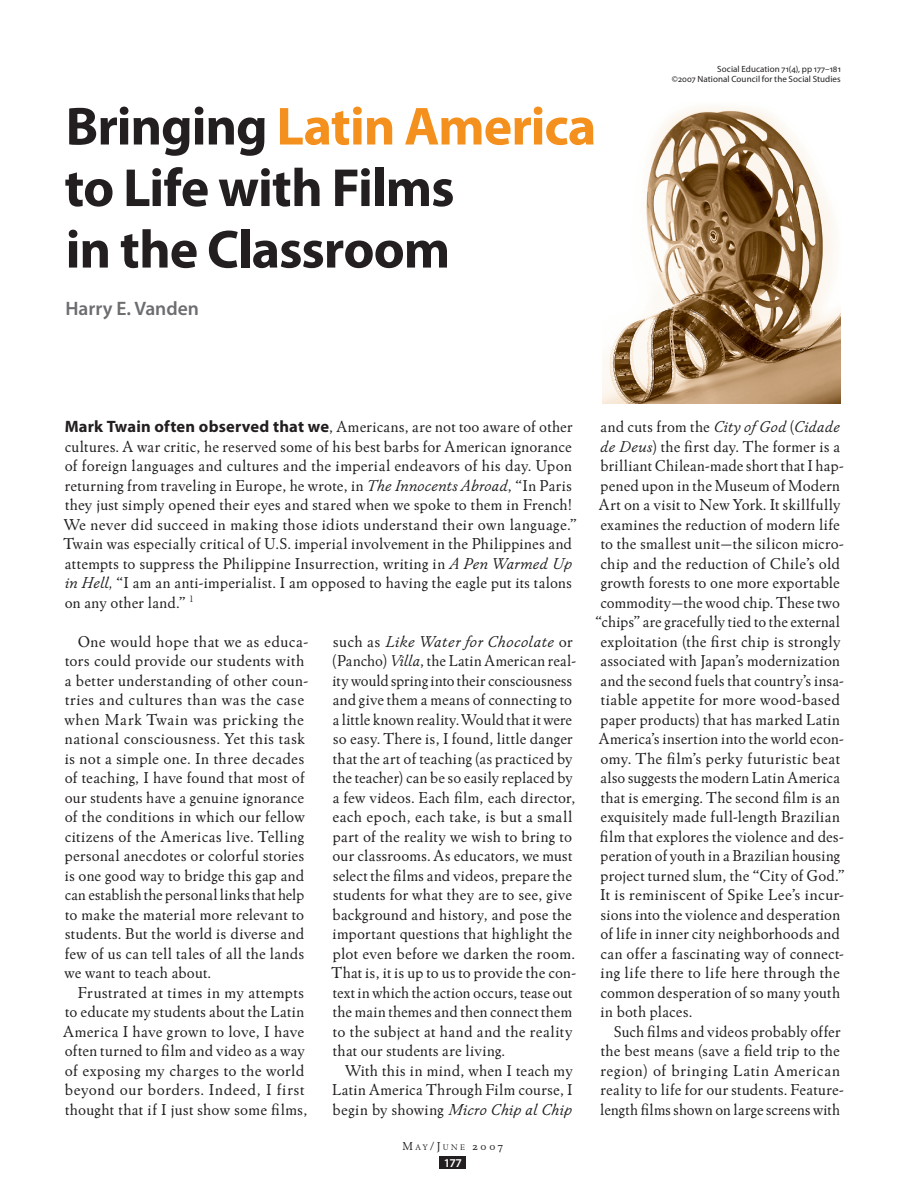
<style>
.page{position:relative;width:905px;height:1202px;background:#fff}
.page>*{position:absolute;margin:0;border:0;box-sizing:border-box;transform-origin:0 0}
.t1{font:700 54px/61.5px "Myriad Pro";letter-spacing:-.02em;color:#231f20}
.t2{font:600 19.5px "Myriad Pro";color:#6c6d70}
.t3{font:16.5px/19.5px "Winchester New ITC";letter-spacing:.015em;color:#231f20}
.t4{font:16.5px "Winchester New ITC Book Italic OS";letter-spacing:.02em;color:#231f20}
.t5{font:16.5px "Winchester New ITC";letter-spacing:.045em;color:#231f20}
.t6{font:12px "Winchester New ITC Book OS";color:#231f20}
.t7{font:600 12px "Myriad Pro";color:#fff}
.t8{font:9px/10.8px "Myriad Pro";letter-spacing:.01em;color:#231f20;text-align:right}
.s1{color:#f4901d}
.s2{font-family:"Myriad Pro";font-weight:700}
.s3{font-family:"Winchester New ITC Book Italic OS"}
.s4{font-family:"Winchester New ITC"}
.s5{font-size:8.4px}
</style>
<div class="page">
<img style="left:602px;top:107px;width:238px;height:297px">
<div style="left:440px;top:1156px;width:26px;height:12px;background:#231f20"></div>
<h1 class="t1" style="left:64px;top:94px;width:533px">Bringing <span class="s1">Latin America </span>to Life with Films<br>in the Classroom</h1>
<p class="t2" style="left:65px;top:296px;width:135px">Harry E. Vanden</p>
<p class="t8" style="left:672px;top:63px;width:170px">Social Education 71(4), pp 177–181<br>©2007 National Council for the Social Studies</p>
<p class="t3" style="left:64px;top:417px;width:514px"><span class="s2">Mark Twain often observed that we</span>, Americans, are not too aware of other cultures. A war critic, he reserved some of his best barbs for American ignorance of foreign languages and cultures and the imperial endeavors of his day. Upon returning from traveling in Europe, he wrote, in <span class="s3">The Innocents Abroad</span>, “In Paris they just simply opened their eyes and stared when we spoke to them in French!<br>We never did succeed in making those idiots understand their own language.” Twain was especially critical of U.S. imperial involvement in the Philippines and attempts to suppress the Philippine Insurrection, writing in <span class="s3">A Pen Warmed Up in Hell,</span> “I am an anti-imperialist. I am opposed to having the eagle put its talons on any other land.” <sup>1</sup></p>
<p class="t3" style="left:65px;top:631px;width:245px;text-indent:13px">One would hope that we as educa&shy;tors could provide our students with a better understanding of other coun&shy;tries and cultures than was the case when Mark Twain was pricking the national consciousness. Yet this task is not a simple one. In three decades of teaching, I have found that most of our students have a genuine ignorance of the conditions in which our fellow citizens of the Americas live. Telling personal anecdotes or colorful stories is one good way to bridge this gap and can establish the personal links that help to make the material more relevant to students. But the world is diverse and few of us can tell tales of all the lands we want to teach about.</p>
<p class="t3" style="left:63px;top:982px;width:246px;text-indent:15px">Frustrated at times in my attempts to educate my students about the Latin America I have grown to love, I have often turned to film and video as a way of exposing my charges to the world beyond our borders. Indeed, I first thought that if I just show some films,</p>
<p class="t4" style="left:333px;top:631px;width:241px"><span class="s4">such as</span> Like Water for Chocolate <span class="s4">or</span></p>
<p class="t3" style="left:331px;top:651px;width:246px">(Pancho) <span class="s3">Villa</span>, the Latin American real&shy;ity would spring into their consciousness and give them a means of connecting to a little known reality. Would that it were so easy. There is, I found, little danger that the art of teaching (as practiced by the teacher) can be so easily replaced by a few videos. Each film, each director, each epoch, each take, is but a small part of the reality we wish to bring to our classrooms. As educators, we must select the films and videos, prepare the students for what they are to see, give background and history, and pose the important questions that highlight the plot even before we darken the room.<br>That is, it is up to us to provide the con&shy;text in which the action occurs, tease out the main themes and then connect them to the subject at hand and the reality that our students are living.</p>
<p class="t3" style="left:332px;top:1060px;width:242px;text-align:right">With this in mind, when I teach my<br>Latin America Through Film course, I</p>
<p class="t4" style="left:332px;top:1099px;width:241px"><span class="s4">begin by showing</span> Micro Chip al Chip</p>
<p class="t6" style="left:402px;top:1138px;width:102px">M<span class="s5">AY</span>/J<span class="s5">UNE</span> 2007</p>
<p class="t7" style="left:444px;top:1154px;width:20px">177</p>
<p class="t3" style="left:600px;top:417px;width:241px">and cuts from the <span class="s3">City of God</span> (<span class="s3">Cidade</span></p>
<p class="t3" style="left:600px;top:436px;width:241px"><span class="s3">de Deus</span>) the first day. The former is a</p>
<p class="t3" style="left:600px;top:456px;width:245px">brilliant Chilean-made short that I hap-</p>
<p class="t3" style="left:600px;top:475px;width:241px">pened upon in the Museum of Modern</p>
<p class="t3" style="left:599px;top:495px;width:243px">Art on a visit to New York. It skillfully</p>
<p class="t3" style="left:600px;top:514px;width:241px">examines the reduction of modern life</p>
<p class="t3" style="left:600px;top:534px;width:245px">to the smallest unit—the silicon micro-</p>
<p class="t3" style="left:600px;top:553px;width:241px">chip and the reduction of Chile’s old</p>
<p class="t3" style="left:600px;top:573px;width:241px">growth forests to one more exportable</p>
<p class="t3" style="left:600px;top:592px;width:241px">commodity—the wood chip. These two</p>
<p class="t3" style="left:595px;top:612px;width:246px">“chips” are gracefully tied to the external</p>
<p class="t3" style="left:600px;top:631px;width:242px">exploitation (the first chip is strongly</p>
<p class="t3" style="left:600px;top:651px;width:241px">associated with Japan’s modernization</p>
<p class="t3" style="left:600px;top:670px;width:245px">and the second fuels that country’s insa-</p>
<p class="t3" style="left:600px;top:690px;width:241px">tiable appetite for more wood-based</p>
<p class="t3" style="left:600px;top:709px;width:241px">paper products) that has marked Latin</p>
<p class="t3" style="left:599px;top:729px;width:247px">America’s insertion into the world econ-</p>
<p class="t3" style="left:600px;top:748px;width:241px">omy. The film’s perky futuristic beat</p>
<p class="t3" style="left:600px;top:768px;width:241px">also suggests the modern Latin America</p>
<p class="t3" style="left:600px;top:787px;width:241px">that is emerging. The second film is an</p>
<p class="t3" style="left:600px;top:807px;width:241px">exquisitely made full-length Brazilian</p>
<p class="t3" style="left:600px;top:826px;width:246px">film that explores the violence and des-</p>
<p class="t3" style="left:600px;top:846px;width:241px">peration of youth in a Brazilian housing</p>
<p class="t3" style="left:600px;top:865px;width:245px">project turned slum, the “City of God.”</p>
<p class="t3" style="left:600px;top:885px;width:246px">It is reminiscent of Spike Lee’s incur-</p>
<p class="t3" style="left:601px;top:904px;width:241px">sions into the violence and desperation</p>
<p class="t3" style="left:600px;top:924px;width:241px">of life in inner city neighborhoods and</p>
<p class="t3" style="left:600px;top:943px;width:245px">can offer a fascinating way of connect-</p>
<p class="t3" style="left:600px;top:963px;width:241px">ing life there to life here through the</p>
<p class="t3" style="left:600px;top:982px;width:241px">common desperation of so many youth</p>
<p class="t3" style="left:600px;top:1002px;width:93px">in both places.</p>
<p class="t3" style="left:614px;top:1021px;width:228px">Such films and videos probably offer</p>
<p class="t3" style="left:600px;top:1041px;width:241px">the best means (save a field trip to the</p>
<p class="t5" style="left:600px;top:1060px;width:241px">region) of bringing Latin American</p>
<p class="t3" style="left:600px;top:1080px;width:245px">reality to life for our students. Feature-</p>
<p class="t3" style="left:600px;top:1099px;width:241px">length films shown on large screens with</p>
</div>
